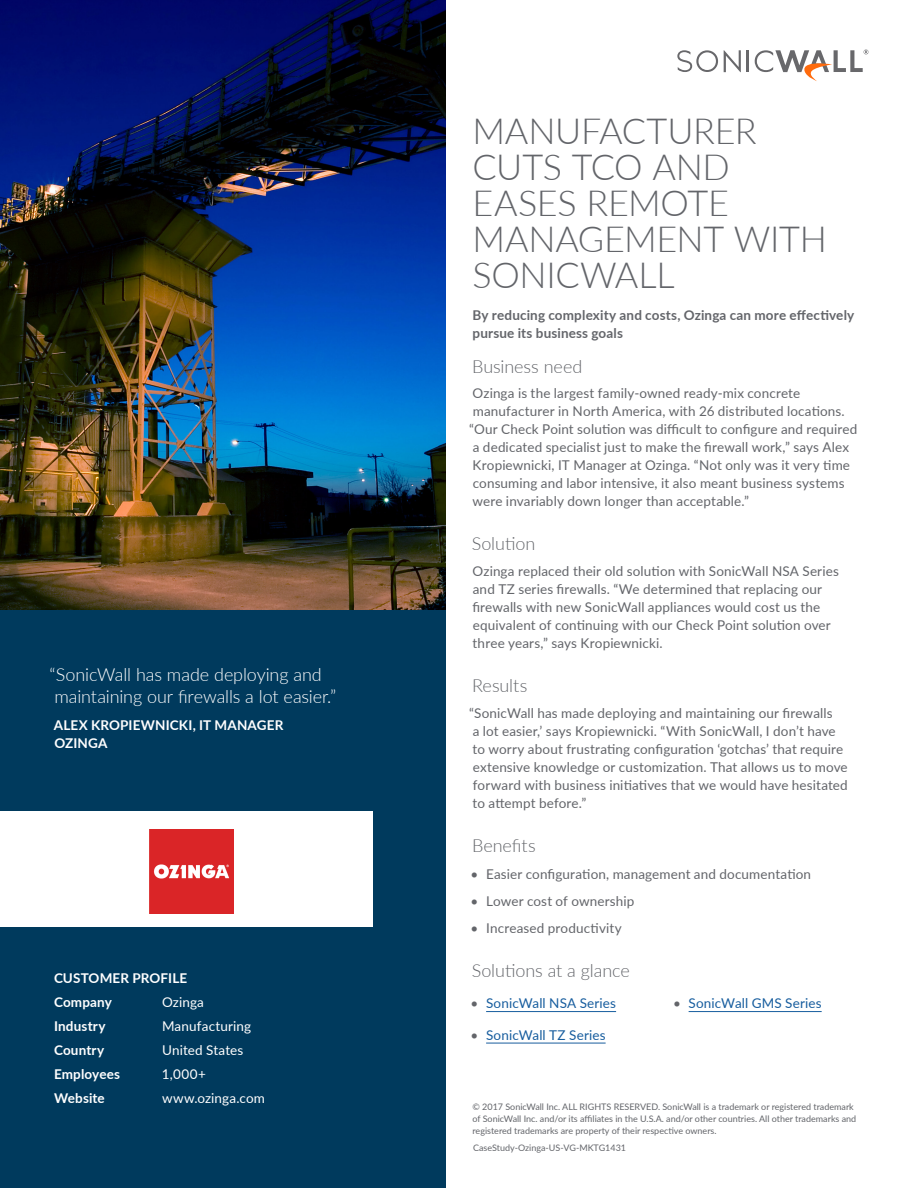
<style>
.page{position:relative;width:918px;height:1188px;background:#fff}
.page>*{position:absolute;margin:0;border:0;box-sizing:border-box;transform-origin:0 0}
.Document_Title_-_Hea{font:300 36px/36px "Lato";letter-spacing:-.005em;color:#63656a}
.Callout_Box_Medium{font:300 18px/22.5px "Lato";letter-spacing:-.01em;color:#fff}
.Section_Heading_1{font:300 18px "Lato";letter-spacing:-.005em;color:#63656a}
.Body_Copy{font:13.5px/18px "Lato";letter-spacing:.01em;color:#63656a}
.Section_Heading_2_Su{font:700 13.5px/18px "Lato";letter-spacing:.01em;color:#63656a}
.t1{font:13.5px "Lato";letter-spacing:.01em;color:#175d9e}
.Case_Study_-_Custome{font:700 13.5px "Lato";letter-spacing:.01em;color:#fff}
.Case_Study_-_Custome-2{font:13.5px "Lato";letter-spacing:.01em;color:#fff}
.Callout_Box_Byline{font:700 13.5px/18px "Lato";letter-spacing:.015em;color:#fff}
.Reference_Code{font:9px/12px "Lato";color:#63656a}
.s1{color:#63656a}
</style>
<div class="page">
<svg style="left:724px;top:50px;width:17px;height:22px"></svg>
<hr style="left:747px;top:50px;width:2px;height:22px;background:#68686b">
<svg style="left:677px;top:50px;width:41px;height:22px"></svg>
<svg style="left:755px;top:50px;width:113px;height:31px"></svg>
<img style="left:0;top:0;width:446px;height:611px">
<hr style="left:486px;top:1011px;width:130px;height:1px;background:#175d9e">
<hr style="left:486px;top:1043px;width:120px;height:1px;background:#175d9e">
<hr style="left:689px;top:1011px;width:133px;height:1px;background:#175d9e">
<div style="left:0;top:611px;width:446px;height:577px;background:#003a5d"></div>
<div style="left:0;top:812px;width:373px;height:115px;background:#fff"></div>
<img style="left:150px;top:830px;width:84px;height:83px">
<p class="Callout_Box_Medium" style="left:50px;top:663px;width:288px">“SonicWall has made deploying and maintaining our firewalls a lot easier.”</p>
<p class="Callout_Box_Byline" style="left:54px;top:716px;width:231px">ALEX KROPIEWNICKI, IT MANAGER<br>OZINGA</p>
<p class="Case_Study_-_Custome" style="left:54px;top:968px;width:135px">CUSTOMER PROFILE</p>
<p class="Case_Study_-_Custome" style="left:54px;top:992px;width:59px">Company</p>
<p class="Case_Study_-_Custome-2" style="left:162px;top:992px;width:43px">Ozinga</p>
<p class="Case_Study_-_Custome" style="left:54px;top:1016px;width:53px">Industry</p>
<p class="Case_Study_-_Custome-2" style="left:162px;top:1016px;width:91px">Manufacturing</p>
<p class="Case_Study_-_Custome" style="left:54px;top:1040px;width:52px">Country</p>
<p class="Case_Study_-_Custome-2" style="left:162px;top:1040px;width:83px">United States</p>
<p class="Case_Study_-_Custome" style="left:54px;top:1064px;width:68px">Employees</p>
<p class="Case_Study_-_Custome-2" style="left:162px;top:1064px;width:45px">1,000+</p>
<p class="Case_Study_-_Custome" style="left:54px;top:1088px;width:52px">Website</p>
<p class="Case_Study_-_Custome-2" style="left:162px;top:1088px;width:104px">www.ozinga.com</p>
<p class="Document_Title_-_Hea" style="left:472px;top:112px;width:356px">MANUFACTURER<br>CUTS TCO AND<br>EASES REMOTE<br>MANAGEMENT WITH<br>SONICWALL</p>
<p class="Section_Heading_2_Su" style="left:472px;top:305px;width:383px">By reducing complexity and costs, Ozinga can more effectively pursue its business goals</p>
<p class="Section_Heading_1" style="left:472px;top:354px;width:112px">Business need</p>
<p class="Body_Copy" style="left:469px;top:384px;width:390px">Ozinga is the largest family-owned ready-mix concrete manufacturer in North America, with 26 distributed locations. “Our Check Point solution was difficult to configure and required a dedicated specialist just to make the firewall work,” says Alex Kropiewnicki, IT Manager at Ozinga. “Not only was it very time consuming and labor intensive, it also meant business systems were invariably down longer than acceptable.”</p>
<p class="Section_Heading_1" style="left:472px;top:531px;width:65px">Solution</p>
<p class="Body_Copy" style="left:472px;top:562px;width:368px">Ozinga replaced their old solution with SonicWall NSA Series and TZ series firewalls. “We determined that replacing our firewalls with new SonicWall appliances would cost us the equivalent of continuing with our Check Point solution over three years,” says Kropiewnicki.</p>
<p class="Section_Heading_1" style="left:472px;top:673px;width:57px">Results</p>
<p class="Body_Copy" style="left:469px;top:704px;width:380px">“SonicWall has made deploying and maintaining our firewalls<br>a lot easier,’ says Kropiewnicki. “With SonicWall, I don’t have to worry about frustrating configuration ‘gotchas’ that require extensive knowledge or customization. That allows us to move forward with business initiatives that we would have hesitated to attempt before.”</p>
<p class="Section_Heading_1" style="left:472px;top:833px;width:65px">Benefits</p>
<p class="Body_Copy" style="left:471px;top:865px;width:342px">• Easier configuration, management and documentation</p>
<p class="Body_Copy" style="left:471px;top:892px;width:165px">• Lower cost of ownership</p>
<p class="Body_Copy" style="left:471px;top:919px;width:153px">• Increased productivity</p>
<p class="Section_Heading_1" style="left:472px;top:958px;width:160px">Solutions at a glance</p>
<p class="t1" style="left:471px;top:994px;width:147px"><span class="s1">•</span> SonicWall NSA Series</p>
<p class="t1" style="left:471px;top:1025px;width:136px"><span class="s1">•</span> SonicWall TZ Series</p>
<p class="t1" style="left:673px;top:994px;width:150px"><span class="s1">•</span> SonicWall GMS Series</p>
<p class="Reference_Code" style="left:472px;top:1101px;width:385px">© 2017 SonicWall Inc. ALL RIGHTS RESERVED. SonicWall is a trademark or registered trademark of SonicWall Inc. and/or its affiliates in the U.S.A. and/or other countries. All other trademarks and registered trademarks are property of their respective owners.</p>
<p class="Reference_Code" style="left:473px;top:1142px;width:154px">CaseStudy-Ozinga-US-VG-MKTG1431</p>
</div>
